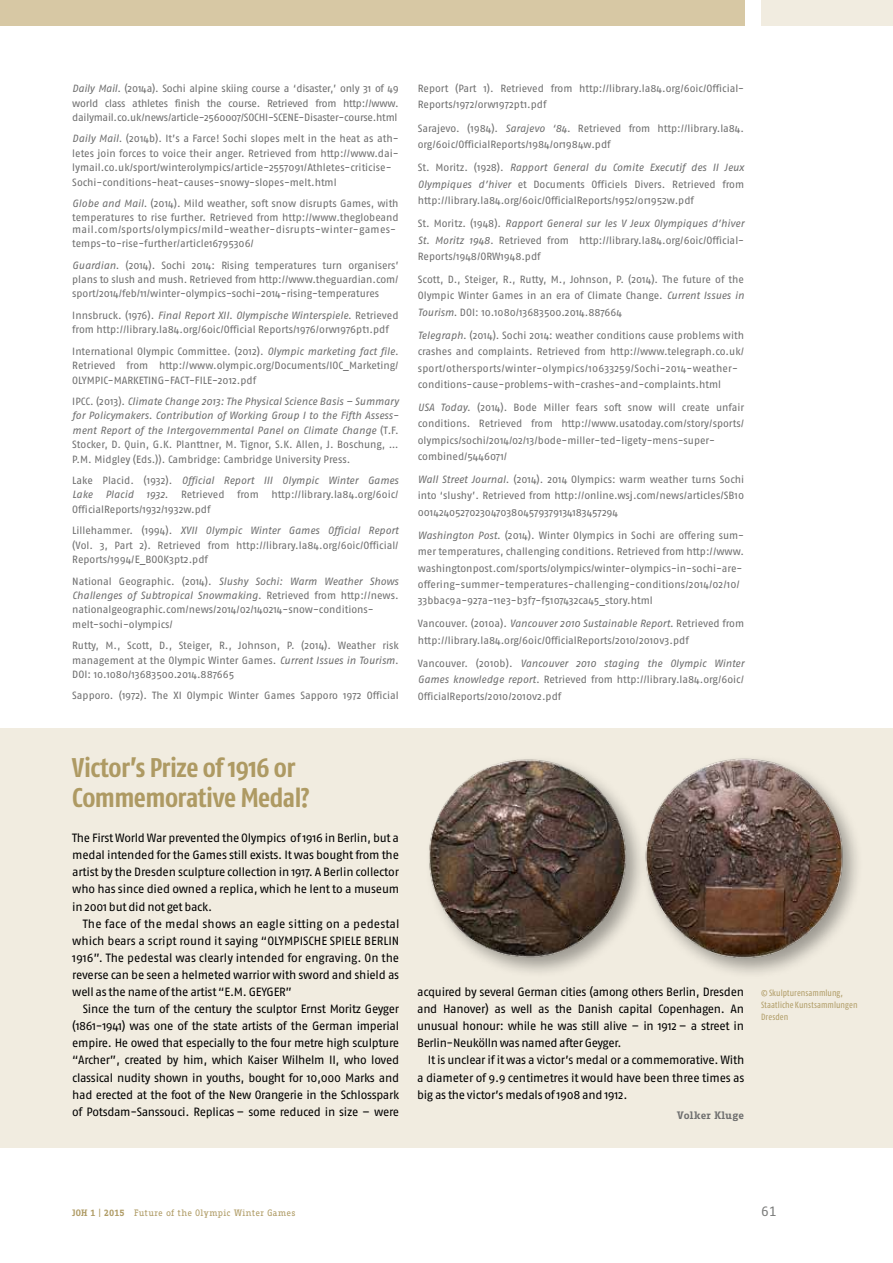
<style>
.page{position:relative;width:893px;height:1263px;background:#fff}
.page>*{position:absolute;margin:0;border:0;box-sizing:border-box;transform-origin:0 0}
.t1{font:700 27px/30px "Fago Co";letter-spacing:-.02em;color:#ae9a63}
.t2{font:13.5px "Fago Office Serif";color:#7a7b7a}
.t3{font:12px/17.1px "Fago No";letter-spacing:-.02em;color:#000;text-align:justify}
.t4{font:12px/17.1px "Fago No";color:#000}
.t5{font:10.5px/16.2px "Fago No";color:#6e6e6e}
.t6{font:italic 10.5px/14.4px "Fago No";letter-spacing:-.005em;color:#6e6e6e;text-align:justify}
.t7{font:10.5px/14.4px "Fago No";letter-spacing:.02em;color:#6e6e6e}
.t8{font:700 10.5px "Fago Office Serif";letter-spacing:.02em;color:#6e6e6e}
.t9{font:9px/12px "Fago Co";letter-spacing:.005em;color:#ae9a63}
.t10{font:9px "Fago Office Serif";letter-spacing:.02em;color:#ae9a63}
.s1{font-style:italic}
.s2{font-style:normal}
.s3{font-weight:700}
</style>
<div class="page">
<div style="left:0;top:0;width:744px;height:26px;background:#d7c8a4"></div>
<div style="left:761px;top:0;width:132px;height:26px;background:#f1ece0"></div>
<div style="left:0;top:729px;width:893px;height:419px;background:#f1ece0"></div>
<div style="left:423px;top:753px;width:223px;height:224px;background:#000;opacity:.35"></div>
<img style="left:423px;top:754px;width:210px;height:211px">
<div style="left:639px;top:752px;width:224px;height:226px;background:#000;opacity:.35"></div>
<img style="left:639px;top:754px;width:223px;height:211px">
<p class="t5" style="left:72px;top:81px;width:328px;line-height:14.4px;text-align:justify"><span class="s1">Daily Mail</span>. (2014a). Sochi alpine skiing course a ‘disaster,’ only 31 of 49 world class athletes finish the course. Retrieved from http://www. dailymail.co.uk/news/article-2560007/SOCHI-SCENE-Disaster-course.html</p>
<p class="t5" style="left:72px;top:131px;width:328px;line-height:14.4px"><span class="s1">Daily Mail</span>. (2014b). It’s a Farce! Sochi slopes melt in the heat as ath&shy;letes join forces to voice their anger. Retrieved from http://www.dai&shy;lymail.co.uk/sport/winterolympics/article-2557091/Athletes-criticise-Sochi-conditions-heat-causes-snowy-slopes-melt.html</p>
<p class="t5" style="left:72px;top:196px;width:328px;line-height:14.4px"><span class="s1">Globe and Mail</span>. (2014). Mild weather, soft snow disrupts Games, with temperatures to rise further. Retrieved from http://www.theglobeand</p>
<p class="t7" style="left:72px;top:222px;width:325px">mail.com/sports/olympics/mild-weather-disrupts-winter-games&shy;temps-to-rise-further/article16795306/</p>
<p class="t5" style="left:72px;top:258px;width:328px;line-height:14.4px;text-align:justify"><span class="s1">Guardian</span>. (2014). Sochi 2014: Rising temperatures turn organisers’ plans to slush and mush. Retrieved from http://www.theguardian.com/ sport/2014/feb/11/winter-olympics-sochi-2014-rising-temperatures</p>
<p class="t5" style="left:72px;top:308px;width:328px;line-height:14.4px">Innsbruck. (1976). <span class="s1">Final Report XII. Olympische Winterspiele</span>. Retrieved from http://library.la84.org/6oic/Official Reports/1976/orw1976pt1.pdf</p>
<p class="t5" style="left:72px;top:344px;width:328px;line-height:14.4px;text-align:justify">International Olympic Committee. (2012). <span class="s1">Olympic marketing fact file</span>.<br>Retrieved from http://www.olympic.org/Documents/IOC_Marketing/ OLYMPIC-MARKETING-FACT-FILE-2012.pdf</p>
<p class="t6" style="left:72px;top:394px;width:328px"><span class="s2">IPCC. (2013).</span> Climate Change 2013: The Physical Science Basis – Summary for Policymakers. Contribution of Working Group I to the Fifth Assess&shy;ment Report of the Intergovernmental Panel on Climate Change <span class="s2">(T.F.<br>Stocker, D. Quin, G.K. Planttner, M. Tignor, S.K. Allen, J. Boschung, … P.M. Midgley (Eds.)). Cambridge: Cambridge University Press.</span></p>
<p class="t5" style="left:72px;top:473px;width:328px;line-height:14.4px;text-align:justify">Lake Placid. (1932). <span class="s1">Official Report III Olympic Winter Games Lake Placid 1932</span>. Retrieved from http://library.la84.org/6oic/ OfficialReports/1932/1932w.pdf</p>
<p class="t5" style="left:72px;top:523px;width:328px;line-height:14.4px;text-align:justify">Lillehammer. (1994). <span class="s1">XVII Olympic Winter Games Official Report </span>(Vol. 3, Part 2). Retrieved from http://library.la84.org/6oic/Official/ Reports/1994/E_BOOK3pt2.pdf</p>
<p class="t5" style="left:72px;top:574px;width:328px;line-height:14.4px">National Geographic. (2014). <span class="s1">Slushy Sochi: Warm Weather Shows Challenges of Subtropical Snowmaking</span>. Retrieved from http://news. nationalgeographic.com/news/2014/02/140214-snow-conditions&shy;melt-sochi-olympics/</p>
<p class="t5" style="left:72px;top:638px;width:328px;line-height:14.4px;text-align:justify">Rutty, M., Scott, D., Steiger, R., Johnson, P. (2014). Weather risk management at the Olympic Winter Games. <span class="s1">Current Issues in Tourism</span>.<br>DOI: 10.1080/13683500.2014.887665</p>
<p class="t5" style="left:72px;top:687px;width:328px">Sapporo. (1972). The XI Olympic Winter Games Sapporo 1972 Official</p>
<p class="t5" style="left:418px;top:80px;width:326px">Report (Part 1). Retrieved from http://library.la84.org/6oic/Official-<br>Reports/1972/orw1972pt1.pdf</p>
<p class="t5" style="left:418px;top:120px;width:328px">Sarajevo. (1984). <span class="s1">Sarajevo ‘84</span>. Retrieved from http://library.la84. org/6oic/OfficialReports/1984/or1984w.pdf</p>
<p class="t5" style="left:418px;top:160px;width:328px;text-align:justify">St. Moritz. (1928). <span class="s1">Rapport General du Comite Executif des II Jeux Olympiques d’hiver</span> et Documents Officiels Divers. Retrieved from http://library.la84.org/6oic/OfficialReports/1952/or1952w.pdf</p>
<p class="t5" style="left:418px;top:215px;width:328px">St. Moritz. (1948). <span class="s1">Rapport General sur les V Jeux Olympiques d’hiver<br>St. Moritz 1948.</span> Retrieved from http://library.la84.org/6oic/Official-<br>Reports/1948/ORW1948.pdf</p>
<p class="t5" style="left:418px;top:271px;width:328px;text-align:justify">Scott, D., Steiger, R., Rutty, M., Johnson, P. (2014). The future of the Olympic Winter Games in an era of Climate Change. <span class="s1">Current Issues in Tourism</span>. DOI: 10.1080/13683500.2014.887664</p>
<p class="t5" style="left:418px;top:327px;width:328px"><span class="s1">Telegraph</span>. (2014). Sochi 2014: weather conditions cause problems with crashes and complaints. Retrieved from http://www.telegraph.co.uk/ sport/othersports/winter-olympics/10633259/Sochi-2014-weather&shy;conditions-cause-problems-with-crashes-and-complaints.html</p>
<p class="t5" style="left:418px;top:399px;width:328px"><span class="s1">USA Today</span>. (2014). Bode Miller fears soft snow will create unfair conditions. Retrieved from http://www.usatoday.com/story/sports/ olympics/sochi/2014/02/13/bode-miller-ted-ligety-mens-super&shy;combined/5446071/</p>
<p class="t5" style="left:418px;top:471px;width:328px;text-align:justify"><span class="s1">Wall Street Journal</span>. (2014). 2014 Olympics: warm weather turns Sochi into ‘slushy’. Retrieved from http://online.wsj.com/news/articles/SB10<br>001424052702304703804579379134183457294</p>
<p class="t5" style="left:418px;top:527px;width:328px"><span class="s1">Washington Post</span>. (2014). Winter Olympics in Sochi are offering sum&shy;mer temperatures, challenging conditions. Retrieved from http://www. washingtonpost.com/sports/olympics/winter-olympics-in-sochi-are&shy;offering-summer-temperatures-challenging-conditions/2014/02/10/ 33bbac9a-927a-11e3-b3f7-f5107432ca45_story.html</p>
<p class="t5" style="left:418px;top:615px;width:328px">Vancouver. (2010a). <span class="s1">Vancouver 2010 Sustainable Report</span>. Retrieved from http://library.la84.org/6oic/OfficialReports/2010/2010v3.pdf</p>
<p class="t5" style="left:418px;top:655px;width:328px;text-align:justify">Vancouver. (2010b). <span class="s1">Vancouver 2010 staging the Olympic Winter Games knowledge report.</span> Retrieved from http://library.la84.org/6oic/ OfficialReports/2010/2010v2.pdf</p>
<h1 class="t1" style="left:72px;top:752px;width:239px">Victor’s Prize of 1916 or<br>Commemorative Medal?</h1>
<p class="t3" style="left:72px;top:829px;width:328px">The First World War prevented the Olympics of 1916 in Berlin, but a medal intended for the Games still exists. It was bought from the artist by the Dresden sculpture collection in 1917. A Berlin collector who has since died owned a replica, which he lent to a museum in 2001 but did not get back.</p>
<p class="t4" style="left:72px;top:915px;width:329px;text-indent:11px">The face of the medal shows an eagle sitting on a pedestal which bears a script round it saying “Olympische</p>
<p class="t3" style="left:330px;top:932px;width:12px">Spiele</p>
<p class="t3" style="left:72px;top:932px;width:328px;text-indent:292px">BERLIN 1916”. The pedestal was clearly intended for engraving. On the reverse can be seen a helmeted warrior with sword and shield as well as the name of the artist “E.M. GEYGER”</p>
<p class="t3" style="left:72px;top:1000px;width:328px;text-indent:11px">Since the turn of the century the sculptor Ernst Moritz Geyger (1861-1941) was one of the state artists of the German imperial empire. He owed that especially to the four metre high sculpture “Archer”, created by him, which Kaiser Wilhelm II, who loved classical nudity shown in youths, bought for 10,000 Marks and had erected at the foot of the New Orangerie in the Schlosspark of Potsdam-Sanssouci. Replicas – some reduced in size – were</p>
<p class="t3" style="left:417px;top:983px;width:328px">acquired by several German cities (among others Berlin, Dresden and Hanover) as well as the Danish capital Copenhagen. An unusual honour: while he was still alive – in 1912 – a street in Berlin-Neukölln was named after Geyger.</p>
<p class="t3" style="left:417px;top:1051px;width:329px;text-indent:11px">It is unclear if it was a victor’s medal or a commemorative. With a diameter of 9.9 centimetres it would have been three times as big as the victor’s medals of 1908 and 1912.</p>
<p class="t8" style="left:677px;top:1109px;width:69px">Volker Kluge</p>
<p class="t9" style="left:761px;top:987px;width:98px">© Skulpturensammlung,<br>Staatliche Kunstsammlungen<br>Dresden</p>
<p class="t10" style="left:72px;top:1208px;width:225px"><span class="s3">JOH 1</span> | <span class="s3">2015</span> Future of the Olympic Winter Games</p>
<p class="t2" style="left:761px;top:1204px;width:17px">61</p>
</div>
